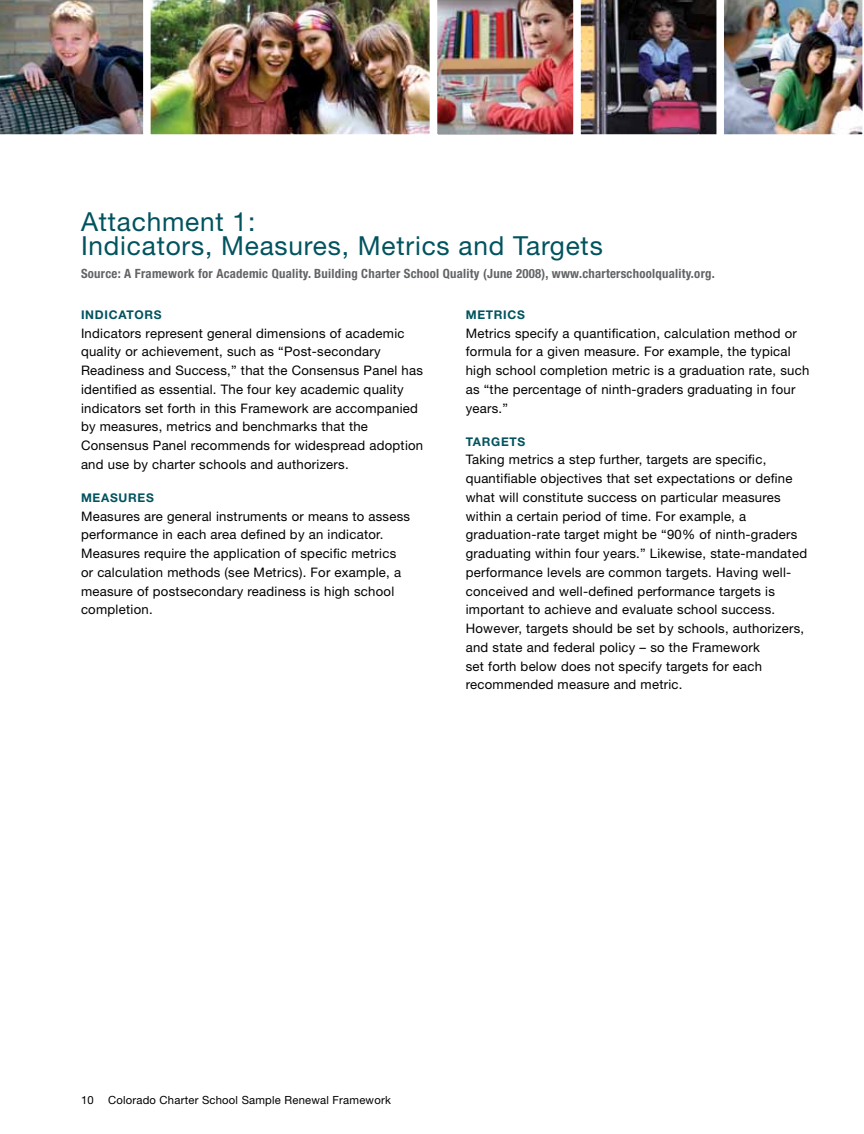
<style>
.page{position:relative;width:864px;height:1134px;background:#fff}
.page>*{position:absolute;margin:0;border:0;box-sizing:border-box;transform-origin:0 0}
.t1{font:26.25px/24px "Helvetica Neue";letter-spacing:.03em;color:#00535e}
.t2{font:13.2px/18.8px "Helvetica Neue";letter-spacing:.02em;color:#000}
.t3{font:700 condensed 12.75px "Helvetica Neue";letter-spacing:.02em;color:#636466}
.t4{font:700 12px "Helvetica Neue";letter-spacing:.18em;color:#00535e}
.t5{font:11.25px "Helvetica Neue";letter-spacing:.02em;color:#000}
</style>
<div class="page">
<img style="left:0;top:0;width:143px;height:135px">
<img style="left:143px;top:0;width:287px;height:135px">
<img style="left:437px;top:0;width:426px;height:135px">
<h1 class="t1" style="left:81px;top:210px;width:523px">Attachment 1:<br>I ndicators, Measures, Metrics and Targets</h1>
<p class="t3" style="left:81px;top:266px;width:635px">Source: A Framework for Academic Quality. Building Charter School Quality (June 2008), www.charterschoolquality.org.</p>
<p class="t4" style="left:81px;top:307px;width:82px">INDICATORS</p>
<p class="t2" style="left:81px;top:323px;width:344px">I ndicators represent general dimensions of academic quality or achievement, such as “Post-secondary Readiness and Success,” that the Consensus Panel has identified as essential. The four key academic quality indicators set forth in this Framework are accompanied by measures, metrics and benchmarks that the Consensus Panel recommends for widespread adoption and use by charter schools and authorizers.</p>
<p class="t4" style="left:81px;top:490px;width:74px">MEASURES</p>
<p class="t2" style="left:81px;top:506px;width:331px">Measures are general instruments or means to assess performance in each area defined by an indicator.<br>Measures require the application of specific metrics or calculation methods (see Metrics). For example, a measure of postsecondary readiness is high school completion.</p>
<p class="t4" style="left:466px;top:307px;width:61px">METRICS</p>
<p class="t2" style="left:466px;top:323px;width:345px">Metrics specify a quantification, calculation method or formula for a given measure. For example, the typical high school completion metric is a graduation rate, such as “the percentage of ninth-graders graduating in four years.”</p>
<p class="t4" style="left:466px;top:434px;width:10px">TAR</p>
<p class="t4" style="left:491px;top:434px;width:36px">GETS</p>
<p class="t2" style="left:466px;top:450px;width:343px">Taking metrics a step further, targets are specific, quantifiable objectives that set expectations or define what will constitute success on particular measures within a certain period of time. For example, a graduation-rate target might be “90% of ninth-graders graduating within four years.” Likewise, state-mandated performance levels are common targets. H aving well&shy;conceived and well-defined performance targets is important to achieve and evaluate school success.<br>H owever, targets should be set by schools, authorizers, and state and federal policy – so the Framework<br>set forth below does not specify targets for each recommended measure and metric.</p>
<p class="t5" style="left:81px;top:1094px;width:14px">10</p>
<p class="t5" style="left:108px;top:1094px;width:284px">Colorado Charter School Sample Renewal Framework</p>
</div>
